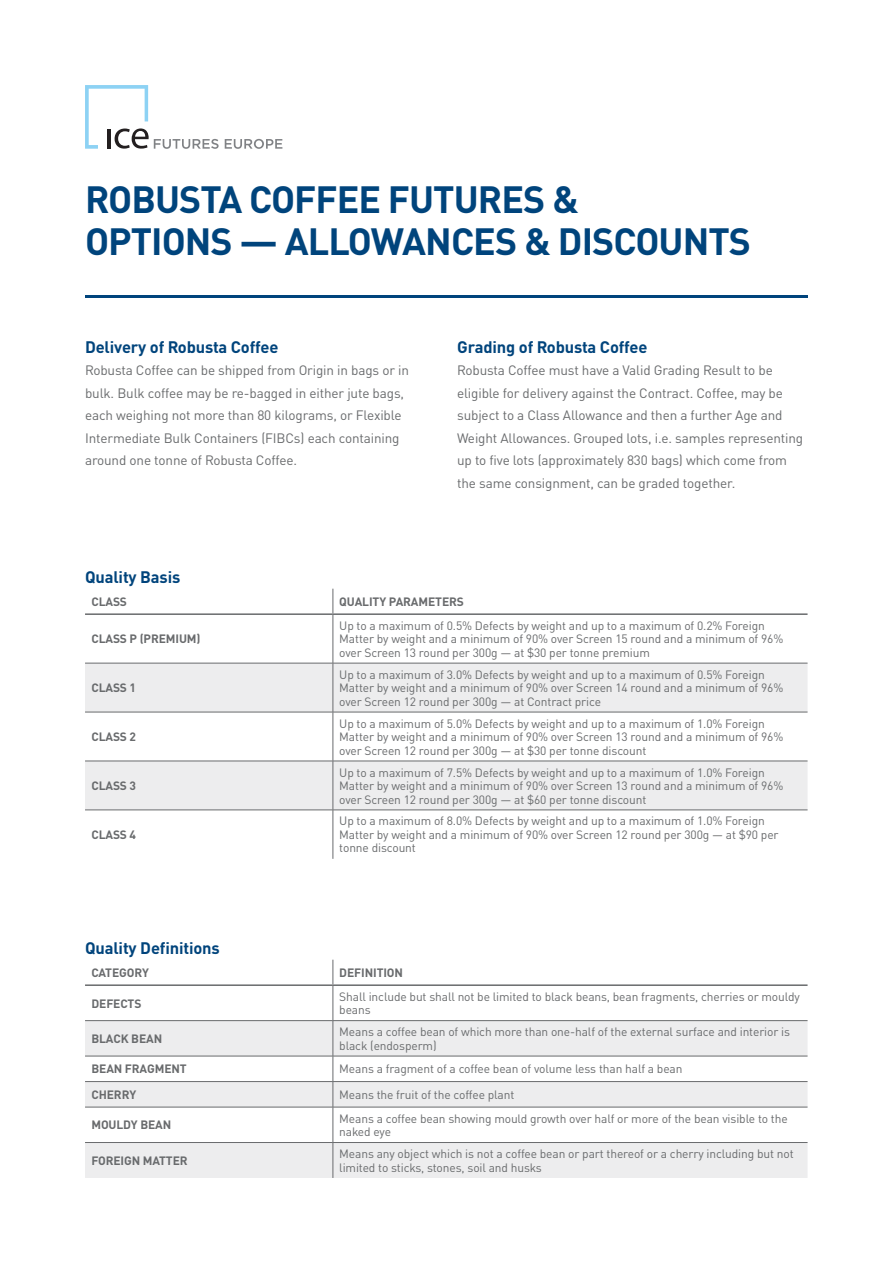
<style>
.page{position:relative;width:893px;height:1263px;background:#fff}
.page>*{position:absolute;margin:0;border:0;box-sizing:border-box;transform-origin:0 0}
.t1{font:700 37.5px "DIN Pro";letter-spacing:-.025em;color:#00447c}
.t2{font:700 16.5px "DIN Pro";letter-spacing:-.01em;color:#00447c}
.t3{font:13.5px/22.5px "DIN Pro";letter-spacing:-.01em;color:#696b6d}
.t4{font:12px/13.5px "DIN Pro";letter-spacing:-.01em;color:#696b6d}
.t5{font:700 12px "DIN Pro";letter-spacing:-.01em;color:#696b6d}
</style>
<div class="page">
<svg style="left:85px;top:664px;width:722px;height:146px;fill:#ededee"></svg>
<svg style="left:333px;top:589px;width:1px;height:24px"></svg>
<hr style="left:333px;top:615px;width:1px;height:48px;background:#696b6d">
<hr style="left:85px;top:663px;width:248px;height:1px;background:#696b6d">
<hr style="left:333px;top:663px;width:474px;height:1px;background:#696b6d">
<hr style="left:333px;top:663px;width:1px;height:49px;background:#696b6d">
<hr style="left:85px;top:712px;width:248px;height:1px;background:#696b6d">
<hr style="left:333px;top:712px;width:474px;height:1px;background:#696b6d">
<hr style="left:333px;top:712px;width:1px;height:49px;background:#696b6d">
<hr style="left:85px;top:761px;width:248px;height:1px;background:#696b6d">
<hr style="left:333px;top:761px;width:474px;height:1px;background:#696b6d">
<hr style="left:333px;top:761px;width:1px;height:49px;background:#696b6d">
<hr style="left:85px;top:810px;width:248px;height:1px;background:#696b6d">
<hr style="left:333px;top:810px;width:474px;height:1px;background:#696b6d">
<hr style="left:333px;top:810px;width:1px;height:49px;background:#696b6d">
<hr style="left:85px;top:613px;width:248px;height:2px;background:#696b6d">
<hr style="left:333px;top:613px;width:474px;height:2px;background:#696b6d">
<svg style="left:85px;top:85px;width:134px;height:64px"></svg>
<svg style="left:225px;top:139px;width:57px;height:10px"></svg>
<hr style="left:85px;top:296px;width:723px;height:2px;background:#00447c">
<svg style="left:85px;top:1021px;width:722px;height:157px;fill:#ededee"></svg>
<svg style="left:333px;top:960px;width:1px;height:24px"></svg>
<hr style="left:333px;top:986px;width:1px;height:34px;background:#696b6d">
<hr style="left:85px;top:1020px;width:248px;height:1px;background:#696b6d">
<hr style="left:333px;top:1020px;width:474px;height:1px;background:#696b6d">
<hr style="left:333px;top:1021px;width:1px;height:35px;background:#696b6d">
<hr style="left:85px;top:1056px;width:248px;height:1px;background:#696b6d">
<hr style="left:333px;top:1056px;width:474px;height:1px;background:#696b6d">
<hr style="left:85px;top:1081px;width:248px;height:1px;background:#696b6d">
<hr style="left:333px;top:1081px;width:474px;height:1px;background:#696b6d">
<svg style="left:333px;top:1056px;width:1px;height:51px"></svg>
<hr style="left:85px;top:1107px;width:248px;height:1px;background:#696b6d">
<hr style="left:333px;top:1107px;width:474px;height:1px;background:#696b6d">
<hr style="left:85px;top:984px;width:248px;height:2px;background:#696b6d">
<hr style="left:333px;top:984px;width:474px;height:2px;background:#696b6d">
<hr style="left:333px;top:1107px;width:1px;height:35px;background:#696b6d">
<hr style="left:85px;top:1142px;width:248px;height:1px;background:#696b6d">
<hr style="left:333px;top:1142px;width:474px;height:1px;background:#696b6d">
<hr style="left:333px;top:1143px;width:1px;height:35px;background:#696b6d">
<p class="t1" style="left:85px;top:168px;width:496px">ROBUSTA COFFEE FUTURES &amp;</p>
<p class="t1" style="left:85px;top:210px;width:667px">OPTIONS — ALLOWANCES &amp; DISCOUNTS</p>
<p class="t2" style="left:85px;top:333px;width:195px">Delivery of Robusta Coffee</p>
<p class="t3" style="left:85px;top:358px;width:325px">Robusta Coffee can be shipped from Origin in bags or in bulk. Bulk coffee may be re-bagged in either jute bags, each weighing not more than 80 kilograms, or Flexible Intermediate Bulk Containers (FIBCs) each containing around one tonne of Robusta Coffee.</p>
<p class="t2" style="left:457px;top:333px;width:192px">Grading of Robusta Coffee</p>
<p class="t3" style="left:457px;top:358px;width:348px">Robusta Coffee must have a Valid Grading Result to be eligible for delivery against the Contract. Coffee, may be subject to a Class Allowance and then a further Age and Weight Allowances. Grouped lots, i.e. samples representing up to five lots (approximately 830 bags) which come from the same consignment, can be graded together.</p>
<p class="t2" style="left:85px;top:563px;width:97px">Quality Basis</p>
<p class="t5" style="left:91px;top:592px;width:37px">CLASS</p>
<p class="t5" style="left:339px;top:592px;width:126px">QUALITY PARAMETERS</p>
<p class="t5" style="left:91px;top:629px;width:111px">CLASS P (PREMIUM)</p>
<p class="t4" style="left:339px;top:617px;width:446px">Up to a maximum of 0.5% Defects by weight and up to a maximum of 0.2% Foreign<br>Matter by weight and a minimum of 90% over Screen 15 round and a minimum of 96% over Screen 13 round per 300g — at $30 per tonne premium</p>
<p class="t5" style="left:91px;top:678px;width:46px">CLASS 1</p>
<p class="t5" style="left:91px;top:727px;width:46px">CLASS 2</p>
<p class="t5" style="left:91px;top:776px;width:46px">CLASS 3</p>
<p class="t5" style="left:91px;top:825px;width:46px">CLASS 4</p>
<p class="t4" style="left:339px;top:666px;width:446px">Up to a maximum of 3.0% Defects by weight and up to a maximum of 0.5% Foreign<br>Matter by weight and a minimum of 90% over Screen 14 round and a minimum of 96% over Screen 12 round per 300g — at Contract price</p>
<p class="t4" style="left:339px;top:715px;width:446px">Up to a maximum of 5.0% Defects by weight and up to a maximum of 1.0% Foreign<br>Matter by weight and a minimum of 90% over Screen 13 round and a minimum of 96% over Screen 12 round per 300g — at $30 per tonne discount</p>
<p class="t4" style="left:339px;top:764px;width:446px">Up to a maximum of 7.5% Defects by weight and up to a maximum of 1.0% Foreign<br>Matter by weight and a minimum of 90% over Screen 13 round and a minimum of 96% over Screen 12 round per 300g — at $60 per tonne discount</p>
<p class="t4" style="left:339px;top:813px;width:441px">Up to a maximum of 8.0% Defects by weight and up to a maximum of 1.0% Foreign<br>Matter by weight and a minimum of 90% over Screen 12 round per 300g — at $90 per tonne discount</p>
<p class="t2" style="left:85px;top:934px;width:136px">Quality Definitions</p>
<p class="t5" style="left:91px;top:963px;width:59px">CATEGORY</p>
<p class="t5" style="left:339px;top:963px;width:65px">DEFINITION</p>
<p class="t5" style="left:91px;top:993px;width:52px">DEFECTS</p>
<p class="t4" style="left:339px;top:988px;width:462px">Shall include but shall not be limited to black beans, bean fragments, cherries or mouldy beans</p>
<p class="t5" style="left:91px;top:1028px;width:72px">BLACK BEAN</p>
<p class="t4" style="left:339px;top:1024px;width:452px">Means a coffee bean of which more than one-half of the external surface and interior is black (endosperm)</p>
<p class="t5" style="left:91px;top:1059px;width:97px">BEAN FRAGMENT</p>
<p class="t4" style="left:339px;top:1061px;width:345px">Means a fragment of a coffee bean of volume less than half a bean</p>
<p class="t5" style="left:91px;top:1084px;width:46px">CHERRY</p>
<p class="t4" style="left:339px;top:1087px;width:177px">Means the fruit of the coffee plant</p>
<p class="t5" style="left:91px;top:1115px;width:81px">MOULDY BEAN</p>
<p class="t4" style="left:339px;top:1110px;width:450px">Means a coffee bean showing mould growth over half or more of the bean visible to the naked eye</p>
<p class="t5" style="left:91px;top:1150px;width:98px">FOREIGN MATTER</p>
<p class="t4" style="left:339px;top:1146px;width:456px">Means any object which is not a coffee bean or part thereof or a cherry including but not limited to sticks, stones, soil and husks</p>
</div>
